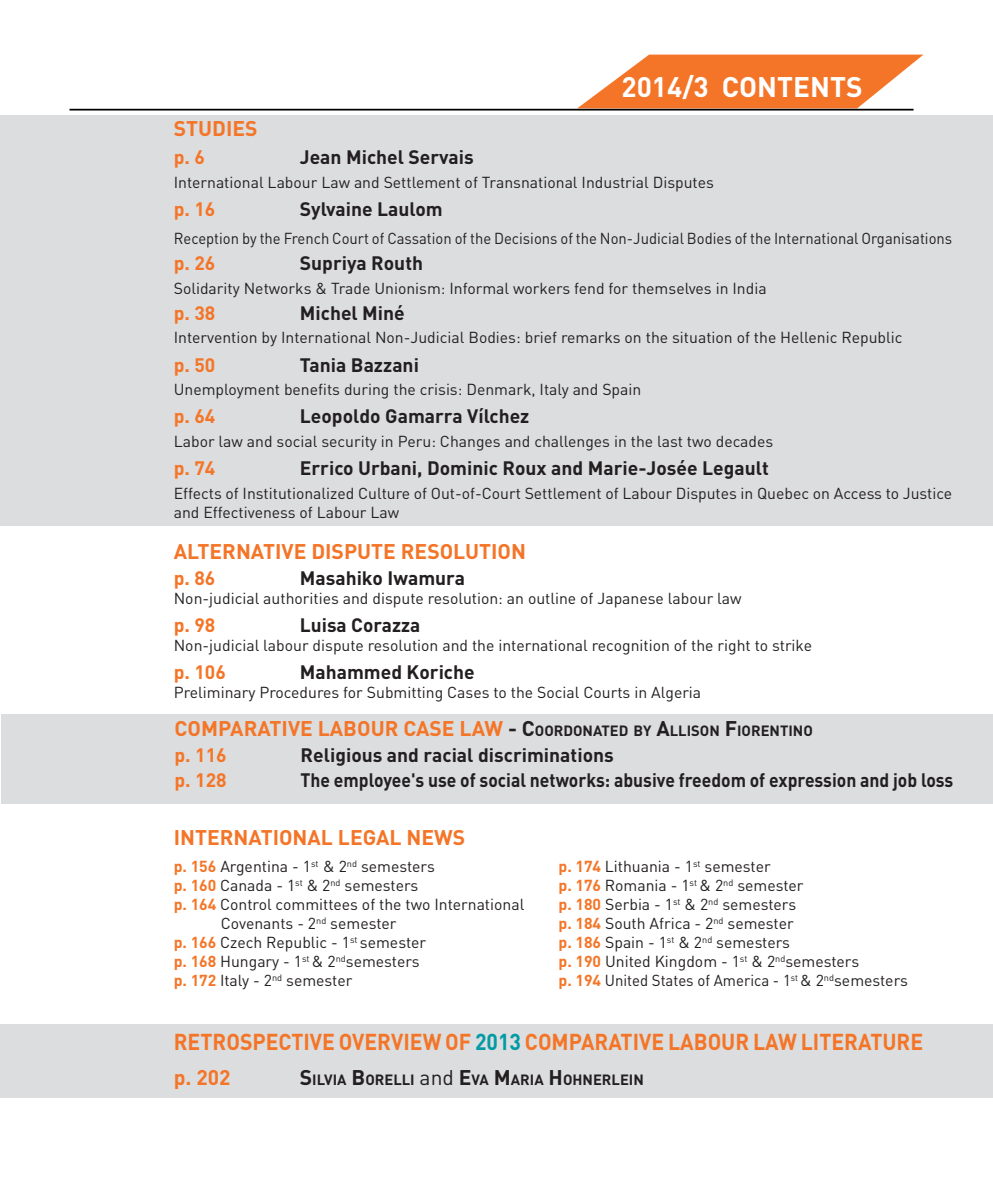
<style>
.page{position:relative;width:993px;height:1191px;background:#fff}
.page>*{position:absolute;margin:0;border:0;box-sizing:border-box;transform-origin:0 0}
.t1{font:700 28px "DIN";color:#fff}
.t2{font:700 22.75px "DIN";color:#f47527;scale:.93 1}
.t3{font:700 21px "DIN";color:#f47527}
.t4{font:700 19.25px "DIN";color:#231f20}
.t5{font:700 19.25px "DIN";color:#231f20;scale:.91 1}
.t6{font:700 19.25px "DIN";color:#f47527}
.t7{font:15.75px/18.9px "DIN";color:#231f20}
.t8{font:15.75px "DIN";color:#231f20;scale:.94 1}
.t9{font:700 14.7px "DIN";color:#231f20}
.s1{font-size:21px;color:#f47527}
.s2{font-size:21px}
.s3{font-weight:700;color:#f47527}
.s4{color:#009ba5}
.s5{font-weight:400;font-size:21px}
</style>
<div class="page">
<div style="left:1px;top:1024px;width:991px;height:73px;background:#dcdddf"></div>
<div style="left:1px;top:715px;width:991px;height:89px;background:#dcdddf"></div>
<div style="left:1px;top:116px;width:991px;height:410px;background:#dcdddf"></div>
<svg style="left:578px;top:55px;width:345px;height:53px"></svg>
<hr style="left:69px;top:109px;width:844px;height:1px;background:#000">
<p class="t1" style="left:621px;top:68px;width:242px">2014/3 contents</p>
<p class="t3" style="left:174px;top:114px;width:84px">STUDIES</p>
<p class="t6" style="left:174px;top:144px;width:33px">p. 6</p>
<p class="t4" style="left:300px;top:144px;width:175px">Jean Michel Servais</p>
<p class="t7" style="left:174px;top:172px;width:541px">International Labour Law and Settlement of Transnational Industrial Disputes</p>
<p class="t6" style="left:174px;top:196px;width:43px">p. 16</p>
<p class="t4" style="left:300px;top:196px;width:144px">Sylvaine Laulom</p>
<p class="t8" style="left:174px;top:228px;width:829px">Reception by the French Court of Cassation of the Decisions of the Non-Judicial Bodies of the International Organisations</p>
<p class="t6" style="left:174px;top:250px;width:43px">p. 26</p>
<p class="t4" style="left:300px;top:250px;width:125px">Supriya Routh</p>
<p class="t7" style="left:174px;top:278px;width:594px">Solidarity Networks &amp; Trade Unionism: Informal workers fend for themselves in India</p>
<p class="t6" style="left:174px;top:300px;width:43px">p. 38</p>
<p class="t4" style="left:300px;top:300px;width:106px">Michel Miné</p>
<p class="t7" style="left:174px;top:328px;width:730px">Intervention by International Non-Judicial Bodies: brief remarks on the situation of the Hellenic Republic</p>
<p class="t6" style="left:174px;top:352px;width:43px">p. 50</p>
<p class="t4" style="left:300px;top:352px;width:121px">Tania Bazzani</p>
<p class="t7" style="left:174px;top:380px;width:469px">Unemployment benefits during the crisis: Denmark, Italy and Spain</p>
<p class="t6" style="left:174px;top:404px;width:43px">p. 64</p>
<p class="t4" style="left:300px;top:404px;width:231px">Leopoldo Gamarra Vílchez</p>
<p class="t7" style="left:174px;top:432px;width:601px">Labor law and social security in Peru: Changes and challenges in the last two decades</p>
<p class="t6" style="left:174px;top:456px;width:43px">p. 74</p>
<p class="t4" style="left:300px;top:456px;width:470px">Errico Urbani, Dominic Roux and Marie-Josée Legault</p>
<p class="t7" style="left:174px;top:484px;width:779px">Effects of Institutionalized Culture of Out-of-Court Settlement of Labour Disputes in Quebec on Access to Justice and Effectiveness of Labour Law</p>
<p class="t3" style="left:174px;top:538px;width:14px">alter</p>
<p class="t3" style="left:236px;top:538px;width:27px">native</p>
<p class="t3" style="left:311px;top:538px;width:59px">dispute</p>
<p class="t3" style="left:401px;top:538px;width:64px">resoluti</p>
<p class="t3" style="left:497px;top:538px;width:30px">on</p>
<p class="t6" style="left:174px;top:566px;width:43px">p. 86</p>
<p class="t4" style="left:300px;top:566px;width:167px">Masahiko Iwamura</p>
<p class="t7" style="left:174px;top:589px;width:569px">Non-judicial authorities and dispute resolution: an outline of Japanese labour law</p>
<p class="t6" style="left:174px;top:613px;width:43px">p. 98</p>
<p class="t4" style="left:300px;top:613px;width:122px">Luisa Corazza</p>
<p class="t7" style="left:174px;top:636px;width:639px">Non-judicial labour dispute resolution and the international recognition of the right to strike</p>
<p class="t6" style="left:174px;top:660px;width:54px">p. 106</p>
<p class="t4" style="left:300px;top:660px;width:176px">Mahammed Koriche</p>
<p class="t7" style="left:174px;top:683px;width:529px">Preliminary Procedures for Submitting Cases to the Social Courts in Algeria</p>
<p class="t3" style="left:174px;top:714px;width:69px">Comparative</p>
<p class="t3" style="left:318px;top:714px;width:14px">lab</p>
<p class="t9" style="left:357px;top:720px;width:457px"><span class="s1">our case law</span> <span class="s2">-</span> <span class="s2">C</span>OORDONATED BY <span class="s2">A</span>LLISON <span class="s2">F</span>IORENTINO</p>
<p class="t6" style="left:174px;top:742px;width:54px">p. 116</p>
<p class="t4" style="left:300px;top:742px;width:314px">Religious and racial discriminations</p>
<p class="t6" style="left:174px;top:768px;width:54px">p. 128</p>
<p class="t5" style="left:300px;top:768px;width:718px">The employee's use of social networks: abusive freedom of expression and job loss</p>
<p class="t3" style="left:174px;top:824px;width:293px">i nternational legal news</p>
<p class="t7" style="left:174px;top:857px;width:262px"><span class="s3">p. 156</span> Argentina - 1<sup>st</sup> &amp; 2<sup>nd</sup> semesters</p>
<p class="t7" style="left:174px;top:876px;width:246px"><span class="s3">p. 160</span> Canada - 1<sup>st</sup> &amp; 2<sup>nd</sup> semesters</p>
<p class="t7" style="left:174px;top:894px;width:352px"><span class="s3">p. 164</span> Control committees of the two International</p>
<p class="t7" style="left:221px;top:913px;width:177px">Covenants - 2<sup>nd</sup> semester</p>
<p class="t7" style="left:174px;top:932px;width:254px"><span class="s3">p. 166</span> Czech Republic - 1<sup>st</sup> semester</p>
<p class="t7" style="left:174px;top:951px;width:247px"><span class="s3">p. 168</span> Hungary - 1<sup>st</sup> &amp; 2<sup>nd</sup>semesters</p>
<p class="t7" style="left:174px;top:970px;width:180px"><span class="s3">p. 172</span> Italy - 2<sup>nd</sup> semester</p>
<p class="t7" style="left:558px;top:857px;width:351px"><span class="s3">p. 174</span> Lithuania - 1<sup>st</sup> semester<br><span class="s3">p. 176</span> Romania - 1<sup>st</sup> &amp; 2<sup>nd</sup> semester<br><span class="s3">p. 180</span> Serbia - 1<sup>st</sup> &amp; 2<sup>nd</sup> semesters<br><span class="s3">p. 184</span> South Africa - 2<sup>nd</sup> semester<br><span class="s3">p. 186</span> Spain - 1<sup>st</sup> &amp; 2<sup>nd</sup> semesters<br><span class="s3">p. 190</span> United Kingdom - 1<sup>st</sup> &amp; 2<sup>nd</sup>semesters<br><span class="s3">p. 194</span> United States of America - 1<sup>st</sup> &amp; 2<sup>nd</sup>semesters</p>
<p class="t2" style="left:174px;top:1026px;width:139px">Retrospective</p>
<p class="t2" style="left:338px;top:1026px;width:28px">overvie</p>
<p class="t2" style="left:422px;top:1026px;width:184px">w of <span class="s4">2013</span> comparative</p>
<p class="t2" style="left:667px;top:1026px;width:157px">labour law literature</p>
<p class="t3" style="left:174px;top:1063px;width:58px">p. 202</p>
<p class="t9" style="left:300px;top:1070px;width:345px"><span class="s2">S</span>ILVIA <span class="s2">B</span>ORELLI <span class="s5">and</span> <span class="s2">E</span>VA <span class="s2">M</span>ARIA <span class="s2">H</span>OH NERLEIN</p>
</div>
